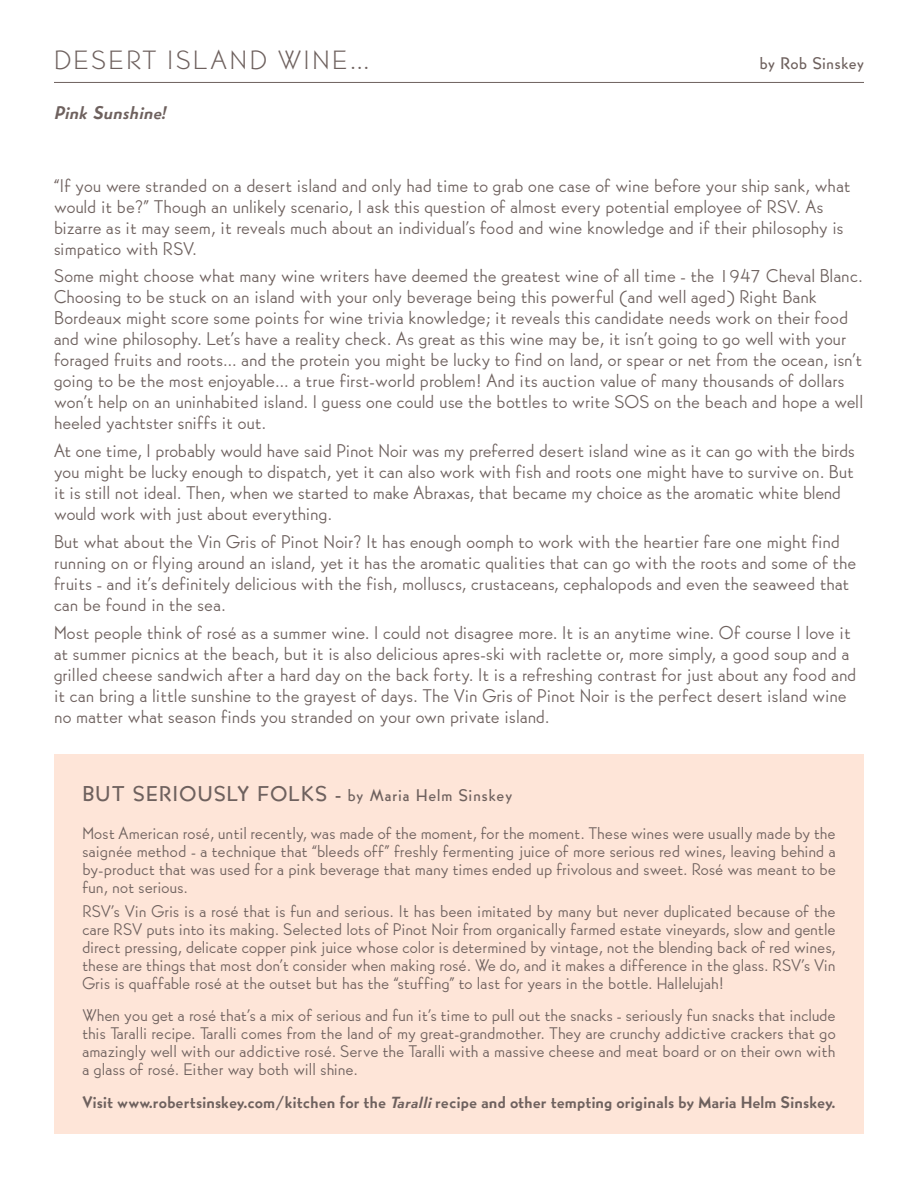
<style>
.page{position:relative;width:918px;height:1188px;background:#fff}
.page>*{position:absolute;margin:0;border:0;box-sizing:border-box;transform-origin:0 0}
.t1{font:300 25.95px "Bernhard Gothic SGOT Std";letter-spacing:.1em;color:#6e615e;scale:1.04 1}
.t2{font:500 21px "Bernhard Gothic SGOT Std";letter-spacing:.07em;color:#6e615e}
.t3{font:18px/21px "Bernhard Gothic SGOT Std";letter-spacing:.01em;color:#6e615e}
.t4{font:italic 800 18px "Bernhard Gothic SGOT Std";letter-spacing:.015em;color:#6e615e}
.t5{font:16.5px/18px "Bernhard Gothic SGOT Std";letter-spacing:.01em;color:#6e615e;text-align:justify}
.t6{font:800 16.5px "Bernhard Gothic SGOT Std";letter-spacing:.02em;color:#6e615e}
.t7{font:500 16.5px "Bernhard Gothic SGOT Std";letter-spacing:.04em;color:#6e615e}
.s1{font-size:16.5px}
.s2{font-style:italic;font-size:15.9px}
</style>
<div class="page">
<div style="left:54px;top:755px;width:810px;height:379px;background:#fee5d8"></div>
<hr style="left:54px;top:82px;width:810px;height:1px;background:#6e615e">
<h1 class="t1" style="left:54px;top:43px;width:305px">DESERT ISLAND WINE…</h1>
<p class="t7" style="left:760px;top:51px;width:106px">by Rob Sinskey</p>
<p class="t4" style="left:54px;top:101px;width:114px">Pink Sunshine!</p>
<p class="t3" style="left:54px;top:175px;width:798px">“If you were stranded on a desert island and only had time to grab one case of wine before your ship sank, what would it be?” Though an unlikely scenario, I ask this question of almost every potential employee of RSV. As bizarre as it may seem, it reveals much about an individual’s food and wine knowledge and if their philosophy is simpatico with RSV.</p>
<p class="t3" style="left:54px;top:265px;width:811px">Some might choose what many wine writers have deemed the greatest wine of all time - the 1947 Cheval Blanc.<br>Choosing to be stuck on an island with your only beverage being this powerful (and well aged) Right Bank Bordeaux might score some points for wine trivia knowledge; it reveals this candidate needs work on their food and wine philosophy. Let’s have a reality check. As great as this wine may be, it isn’t going to go well with your foraged fruits and roots… and the protein you might be lucky to find on land, or spear or net from the ocean, isn’t going to be the most enjoyable… a true first-world problem! And its auction value of many thousands of dollars won’t help on an uninhabited island. I guess one could use the bottles to write SOS on the beach and hope a well heeled yachtster sniffs it out.</p>
<p class="t3" style="left:54px;top:440px;width:802px">At one time, I probably would have said Pinot Noir was my preferred desert island wine as it can go with the birds you might be lucky enough to dispatch, yet it can also work with fish and roots one might have to survive on. But it is still not ideal. Then, when we started to make Abraxas, that became my choice as the aromatic white blend would work with just about everything.</p>
<p class="t3" style="left:54px;top:531px;width:804px">But what about the Vin Gris of Pinot Noir? It has enough oomph to work with the heartier fare one might find running on or flying around an island, yet it has the aromatic qualities that can go with the roots and some of the fruits - and it’s definitely delicious with the fish, molluscs, crustaceans, cephalopods and even the seaweed that can be found in the sea.</p>
<p class="t3" style="left:54px;top:622px;width:804px">Most people think of rosé as a summer wine. I could not disagree more. It is an anytime wine. Of course I love it at summer picnics at the beach, but it is also delicious apres-ski with raclette or, more simply, a good soup and a grilled cheese sandwich after a hard day on the back forty. It is a refreshing contrast for just about any food and it can bring a little sunshine to the grayest of days. The Vin Gris of Pinot Noir is the perfect desert island wine no matter what season finds you stranded on your own private island.</p>
<p class="t2" style="left:82px;top:779px;width:431px">BUT SERIOUSLY FOLKS - <span class="s1">by Maria Helm Sinskey</span></p>
<p class="t5" style="left:82px;top:824px;width:755px">Most American rosé, until recently, was made of the moment, for the moment. These wines were usually made by the saignée method - a technique that “bleeds off” freshly fermenting juice of more serious red wines, leaving behind a by-product that was used for a pink beverage that many times ended up frivolous and sweet. Rosé was meant to be fun, not serious.</p>
<p class="t5" style="left:82px;top:902px;width:755px">RSV’s Vin Gris is a rosé that is fun and serious. It has been imitated by many but never duplicated because of the care RSV puts into its making. Selected lots of Pinot Noir from organically farmed estate vineyards, slow and gentle direct pressing, delicate copper pink juice whose color is determined by vintage, not the blending back of red wines, these are things that most don’t consider when making rosé. We do, and it makes a difference in the glass. RSV’s Vin Gris is quaffable rosé at the outset but has the “stuffing” to last for years in the bottle. Hallelujah!</p>
<p class="t5" style="left:82px;top:1006px;width:755px">When you get a rosé that’s a mix of serious and fun it’s time to pull out the snacks - seriously fun snacks that include this Taralli recipe. Taralli comes from the land of my great-grandmother. They are crunchy addictive crackers that go amazingly well with our addictive rosé. Serve the Taralli with a massive cheese and meat board or on their own with a glass of rosé. Either way both will shine.</p>
<p class="t6" style="left:82px;top:1091px;width:755px">Visit www.robertsinskey.com/kitchen for the <span class="s2">Taralli</span> recipe and other tempting originals by Maria Helm Sinskey.</p>
</div>
